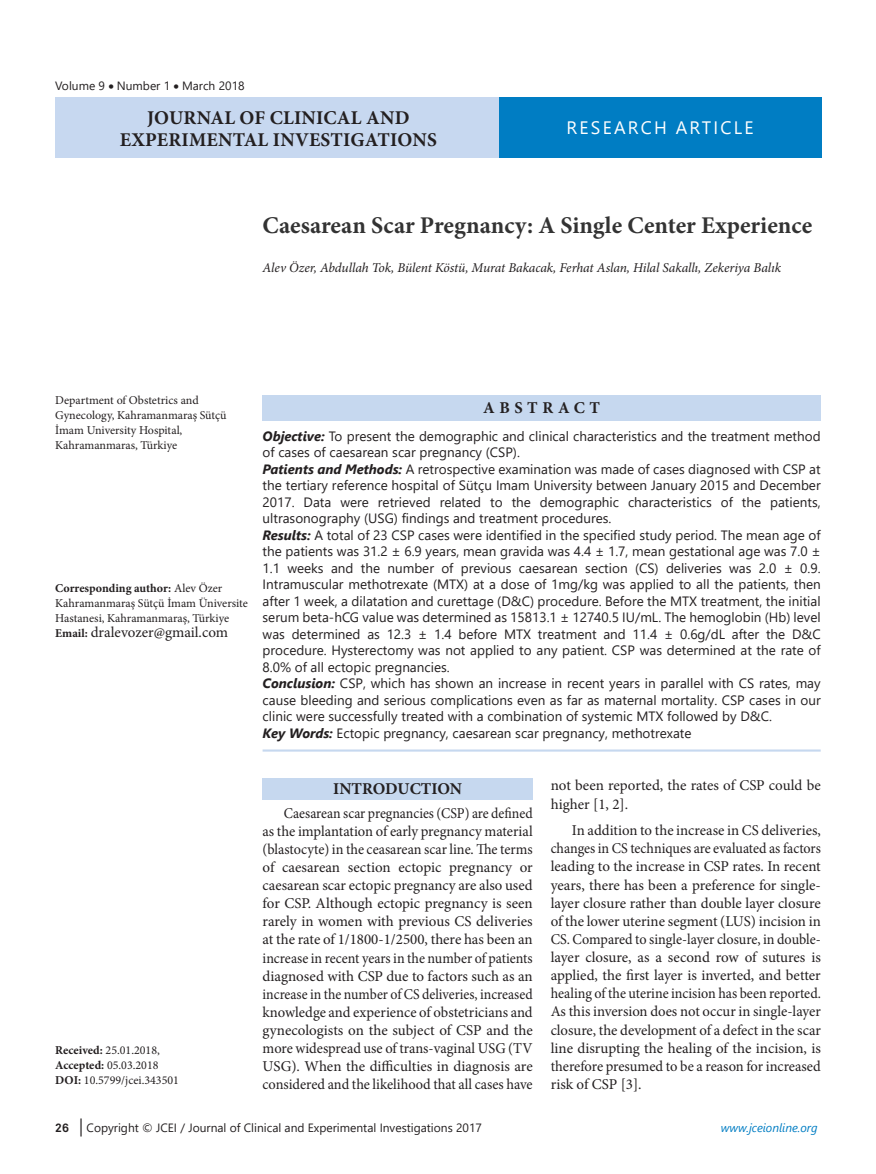
<style>
.page{position:relative;width:876px;height:1174px;background:#fff}
.page>*{position:absolute;margin:0;border:0;box-sizing:border-box;transform-origin:0 0}
.Konu_Başlığı{font:700 24px "Minion Pro";color:#333}
.t1{font:700 19.5px/22.5px "Minion Pro";letter-spacing:.01em;color:#231f20;text-align:center}
.t2{font:700 19.5px "Minion Pro";letter-spacing:.01em;color:#fff}
.t3{font:18px "Segoe UI";letter-spacing:.125em;color:#fff}
.Ara_Başlık_1{font:700 16.5px "Minion Pro";color:#231f20}
.Özet_Başlıkk{font:700 16.5px "Minion Pro";letter-spacing:.28em;color:#231f20}
.Metin{font:15px/18px "Minion Pro";color:#231f20;text-align:justify;scale:.92 1}
.Metin-2{font:15px/18.1px "Minion Pro";color:#231f20}
.Kurum_1{font:15px "Minion Pro";color:#231f20}
.Özet_Metin{font:13.5px/16.5px "Segoe UI";color:#231f20;text-align:justify}
.Yazarlar{font:italic 13.5px "Minion Pro";letter-spacing:-.01em;color:#231f20}
.Kurum_1-2{font:12px/15px "Minion Pro";color:#231f20}
.Kurum{font:12px/15px "Minion Pro";letter-spacing:-.005em;color:#231f20}
.t4{font:12px "Segoe UI";color:#231f20}
.Kurum_1-3{font:700 12px "Minion Pro";color:#231f20}
.t5{font:italic 12px "Segoe UI";color:#007dc3}
.t6{font:700 12px "Akkurat Pro";color:#231f20}
.s1{font-weight:400}
.s2{font-weight:700;font-size:12px}
.s3{font-weight:700;font-style:italic}
.s4{font-weight:700}
.s5{font-family:"Minion Pro";font-size:18px}
</style>
<div class="page">
<div style="left:55px;top:98px;width:445px;height:60px;background:#c7d8f0"></div>
<div style="left:500px;top:98px;width:321px;height:60px;background:#007dc3"></div>
<hr style="left:263px;top:749px;width:558px;height:2px;background:#c6d8ef">
<div style="left:263px;top:395px;width:558px;height:25px;background:#c6d8ef"></div>
<div style="left:263px;top:778px;width:270px;height:22px;background:#c6d8ef"></div>
<p class="t4" style="left:55px;top:75px;width:191px">Volume 9 • Number 1 • March 2018</p>
<p class="t1" style="left:120px;top:106px;width:318px">JOURNAL OF CLINICAL AND<br>EXPERIMENTAL INVESTIGATIONS</p>
<p class="t3" style="left:567px;top:111px;width:189px">RESEARCH ARTICLE</p>
<h2 class="t2" style="left:569px;top:115px;width:184px">ORIGINAL ARTICLE</h2>
<p class="Konu_Başlığı" style="left:263px;top:208px;width:551px">Caesarean Scar Pregnancy: A Single Center Experience</p>
<p class="Yazarlar" style="left:263px;top:259px;width:520px">Alev Özer, Abdullah Tok, Bülent Köstü, Murat Bakacak, Ferhat Aslan, Hilal Sakallı, Zekeriya Balık</p>
<p class="Kurum" style="left:55px;top:393px;width:173px">Department of Obstetrics and<br>Gynecology, Kahramanmaraş Sütçü<br>İmam University Hospital,<br>Kahramanmaras, Türkiye</p>
<p class="Kurum_1-3" style="left:55px;top:579px;width:169px">Corresponding author: <span class="s1">Alev Özer</span></p>
<p class="Kurum_1-2" style="left:55px;top:595px;width:194px">Kahramanmaraş Sütçü İmam Üniversite<br>Hastanesi, Kahramanmaraş, Türkiye</p>
<p class="Kurum_1" style="left:55px;top:622px;width:174px"><span class="s2">Email:</span> dralevozer@gmail.com</p>
<p class="Özet_Başlıkk" style="left:483px;top:396px;width:119px">ABSTRACT</p>
<p class="Özet_Metin" style="left:263px;top:426px;width:560px"><span class="s3">Objective:</span> To present the demographic and clinical characteristics and the treatment method of cases of caesarean scar pregnancy (CSP).</p>
<p class="Özet_Metin" style="left:263px;top:459px;width:560px"><span class="s3">Patients and Methods:</span> A retrospective examination was made of cases diagnosed with CSP at the tertiary reference hospital of Sütçu Imam University between January 2015 and December 2017. Data were retrieved related to the demographic characteristics of the patients, ultrasonography (USG) findings and treatment procedures.</p>
<p class="Özet_Metin" style="left:263px;top:525px;width:560px"><span class="s3">Results:</span> A total of 23 CSP cases were identified in the specified study period. The mean age of the patients was 31.2 ± 6.9 years, mean gravida was 4.4 ± 1.7, mean gestational age was 7.0 ± 1.1 weeks and the number of previous caesarean section (CS) deliveries was 2.0 ± 0.9.<br>Intramuscular methotrexate (MTX) at a dose of 1mg/kg was applied to all the patients, then after 1 week, a dilatation and curettage (D&amp;C) procedure. Before the MTX treatment, the initial serum beta-hCG value was determined as 15813.1 ± 12740.5 IU/mL. The hemoglobin (Hb) level was determined as 12.3 ± 1.4 before MTX treatment and 11.4 ± 0.6g/dL after the D&amp;C procedure. Hysterectomy was not applied to any patient. CSP was determined at the rate of 8.0% of all ectopic pregnancies.</p>
<p class="Özet_Metin" style="left:263px;top:674px;width:560px"><span class="s3">Conclusion:</span> CSP, which has shown an increase in recent years in parallel with CS rates, may cause bleeding and serious complications even as far as maternal mortality. CSP cases in our clinic were successfully treated with a combination of systemic MTX followed by D&amp;C.</p>
<p class="Özet_Metin" style="left:263px;top:723px;width:430px"><span class="s3">Key Words:</span> Ectopic pregnancy, caesarean scar pregnancy, methotrexate</p>
<p class="Kurum_1-2" style="left:55px;top:1042px;width:106px"><span class="s4">Received:</span> 25.01.2018,</p>
<p class="Kurum_1-2" style="left:55px;top:1057px;width:105px"><span class="s4">Accepted:</span> 05.03.2018</p>
<p class="Kurum_1-2" style="left:55px;top:1072px;width:125px"><span class="s4">DOI:</span> 10.5799/jcei.343501</p>
<p class="Ara_Başlık_1" style="left:333px;top:777px;width:130px">INTRODUCTION</p>
<p class="Metin" style="left:263px;top:804px;width:295px;text-indent:21px">Caesarean scar pregnancies (CSP) are defined as the implantation of early pregnancy material (blastocyte) in the ceasarean scar line. The terms of caesarean section ectopic pregnancy or caesarean scar ectopic pregnancy are also used for CSP. Although ectopic pregnancy is seen rarely in women with previous CS deliveries at the rate of 1/1800-1/2500, there has been an increase in recent years in the number of patients diagnosed with CSP due to factors such as an increase in the number of CS deliveries, increased knowledge and experience of obstetricians and gynecologists on the subject of CSP and the more widespread use of trans-vaginal USG (TV USG). When the difficulties in diagnosis are considered and the likelihood that all cases have</p>
<p class="Metin-2" style="left:551px;top:776px;width:272px">not been reported, the rates of CSP could be higher [1, 2].</p>
<p class="Metin-2" style="left:551px;top:821px;width:272px;text-align:justify;text-indent:21px">In addition to the increase in CS deliveries, changes in CS techniques are evaluated as factors leading to the increase in CSP rates. In recent years, there has been a preference for single&shy;layer closure rather than double layer closure of the lower uterine segment (LUS) incision in CS. Compared to single-layer closure, in double&shy;layer closure, as a second row of sutures is applied, the first layer is inverted, and better healing of the uterine incision has been reported.<br>As this inversion does not occur in single-layer closure, the development of a defect in the scar line disrupting the healing of the incision, is therefore presumed to be a reason for increased risk of CSP [3].</p>
<p class="t6" style="left:55px;top:1120px;width:15px">26</p>
<p class="t4" style="left:79px;top:1116px;width:404px"><span class="s5">|</span> Copyright © JCEI / Journal of Clinical and Experimental Investigations 2017</p>
<p class="t5" style="left:721px;top:1118px;width:98px">www.jceionline.org</p>
</div>
